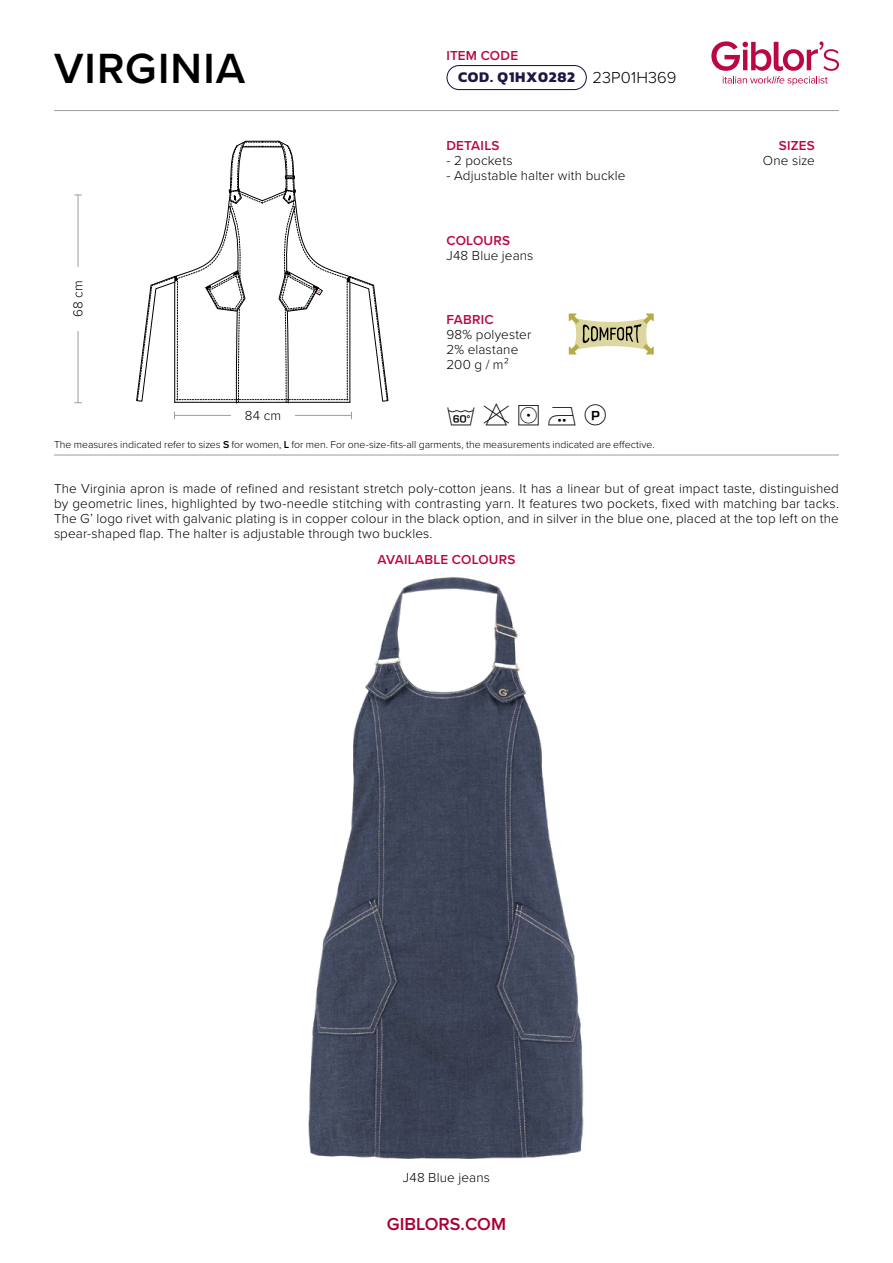
<style>
.page{position:relative;width:893px;height:1263px;background:#fff}
.page>*{position:absolute;margin:0;border:0;box-sizing:border-box;transform-origin:0 0}
.t1{font:600 43.8px "Proxima Nova";letter-spacing:.03em;color:#000}
.t2{font:600 18px "Proxima Nova";color:#a90034}
.t3{font:700 15px "Kanit";letter-spacing:.05em;color:#1e1646}
.t4{font:300 13.5px/15px "Proxima Nova";letter-spacing:.01em;color:#000}
.t5{font:600 13.5px "Proxima Nova";letter-spacing:.015em;color:#b90845}
.t6{font:300 10.5px "Proxima Nova";color:#000}
.s1{font-family:"Proxima Nova";font-weight:300;font-size:16.5px;color:#000}
.s2{font-weight:600}
</style>
<div class="page">
<svg style="left:711px;top:41px;width:128px;height:44px"></svg>
<hr style="left:54px;top:110px;width:785px;height:1px;background:#9d9d9c">
<hr style="left:54px;top:455px;width:785px;height:1px;background:#9d9d9c">
<svg style="left:569px;top:313px;width:85px;height:41px"></svg>
<img style="left:308px;top:577px;width:276px;height:582px">
<div style="left:446px;top:65px;width:141px;height:25px;border:1px solid #1e1646;border-radius:12px"></div>
<hr style="left:78px;top:195px;width:1px;height:208px;background:#9d9d9c">
<div style="left:72px;top:267px;width:10px;height:64px;background:#fff"></div>
<svg style="left:136px;top:140px;width:253px;height:264px"></svg>
<hr style="left:174px;top:415px;width:178px;height:1px;background:#9d9d9c">
<div style="left:231px;top:409px;width:64px;height:11px;background:#fff"></div>
<h1 class="t1" style="left:54px;top:36px;width:193px">VIRGINIA</h1>
<p class="t4" style="left:70px;top:317px;width:38px;rotate:-90deg">68 cm</p>
<p class="t4" style="left:245px;top:407px;width:38px">84 cm</p>
<p class="t5" style="left:446px;top:46px;width:73px">ITEM CODE</p>
<p class="t3" style="left:458px;top:66px;width:220px">COD. Q1HX0282 <span class="s1">23P01H369</span></p>
<p class="t5" style="left:446px;top:136px;width:55px">DETAILS</p>
<p class="t4" style="left:446px;top:152px;width:68px">- 2 pockets</p>
<p class="t4" style="left:446px;top:167px;width:181px">- Adjustable halter with buckle</p>
<p class="t5" style="left:446px;top:230px;width:65px">COLOURS</p>
<p class="t4" style="left:446px;top:247px;width:89px">J48 Blue jeans</p>
<p class="t5" style="left:446px;top:310px;width:49px">FABRIC</p>
<p class="t4" style="left:446px;top:326px;width:86px">98% polyester<br>2% elastane<br>200 g / m²</p>
<p class="t6" style="left:54px;top:436px;width:602px">The measures indicated refer to sizes <span class="s2">S</span> for women, <span class="s2">L</span> for men. For one-size-fits-all garments, the measurements indicated are effective.</p>
<p class="t5" style="left:779px;top:136px;width:38px">SIZES</p>
<p class="t4" style="left:763px;top:152px;width:53px">One size</p>
<p class="t4" style="left:54px;top:480px;width:786px;text-align:justify">The Virginia apron is made of refined and resistant stretch poly-cotton jeans. It has a linear but of great impact taste, distinguished by geometric lines, highlighted by two-needle stitching with contrasting yarn. It features two pockets, fixed with matching bar tacks.<br>The G’ logo rivet with galvanic plating is in copper colour in the black option, and in silver in the blue one, placed at the top left on the spear-shaped flap. The halter is adjustable through two buckles.</p>
<p class="t5" style="left:377px;top:550px;width:140px">AVAILABLE COLOURS</p>
<p class="t4" style="left:403px;top:1169px;width:89px">J48 Blue jeans</p>
<h2 class="t2" style="left:387px;top:1210px;width:121px">GIBLORS.COM</h2>
</div>
